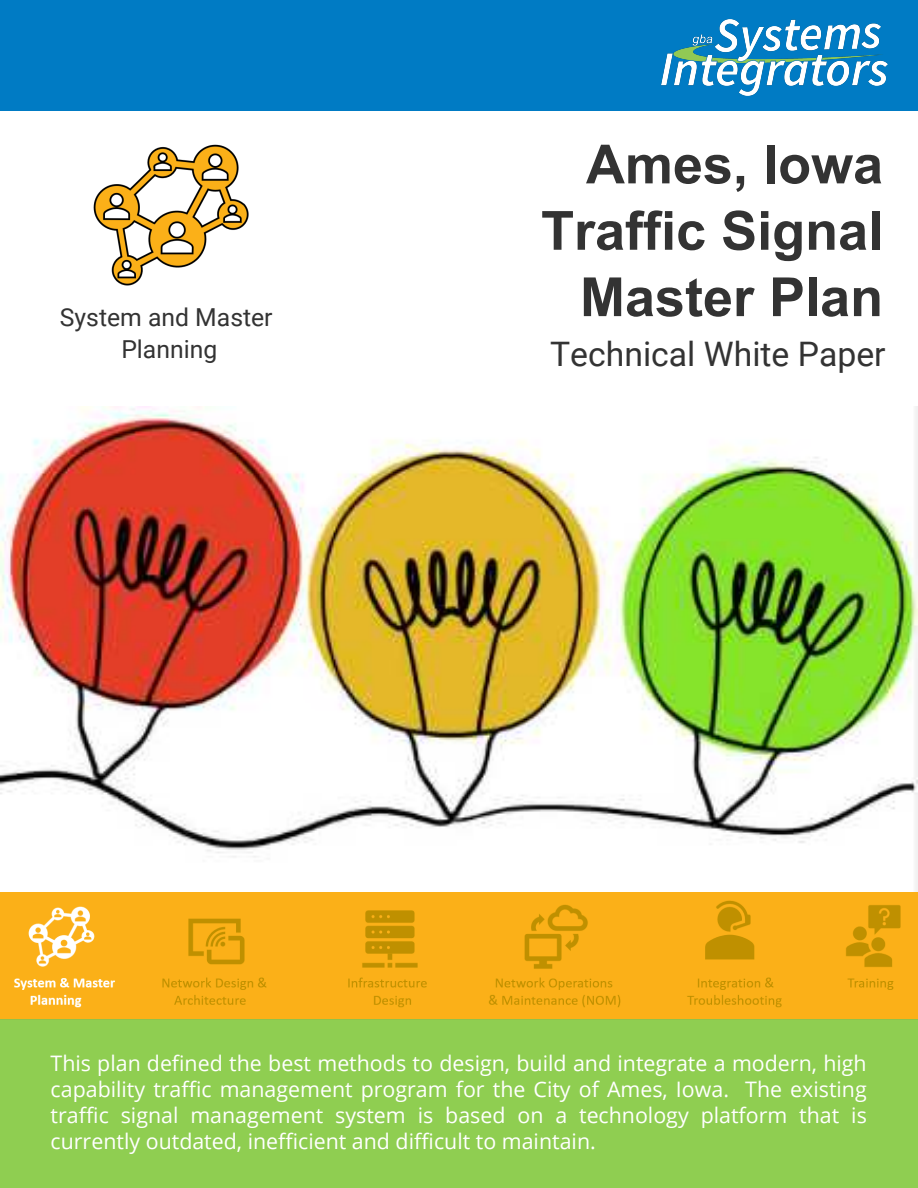
<style>
.page{position:relative;width:918px;height:1188px;background:#fff}
.page>*{position:absolute;margin:0;border:0;box-sizing:border-box;transform-origin:0 0}
.t1{font:700 54px/66.3px "Arial";color:#333;text-align:right}
.t2{font:33.75px "Roboto";color:#333}
.t3{font:24.75px/31.5px "Roboto";color:#333;text-align:center}
.t4{font:21.3px/25.8px "Open Sans";color:#fff;text-align:justify}
</style>
<div class="page">
<img style="left:0;top:406px;width:918px;height:610px">
<div style="left:0;top:1016px;width:918px;height:172px;background:#8fce51"></div>
<div style="left:0;top:0;width:918px;height:110px;background:#007bc4"></div>
<img style="left:662px;top:19px;width:226px;height:77px">
<img style="left:93px;top:144px;width:156px;height:142px">
<p class="t3" style="left:60px;top:301px;width:214px">System and Master<br>Planning</p>
<h1 class="t1" style="left:541px;top:133px;width:344px">Ames, Iowa<br>Traffic Signal<br>Master Plan</h1>
<h2 class="t2" style="left:550px;top:330px;width:337px">Technical White Paper</h2>
<p class="t4" style="left:51px;top:1050px;width:818px">This plan defined the best methods to design, build and integrate a modern, high capability traffic management program for the City of Ames, Iowa. The existing traffic signal management system is based on a technology platform that is currently outdated, inefficient and difficult to maintain.</p>
</div>
